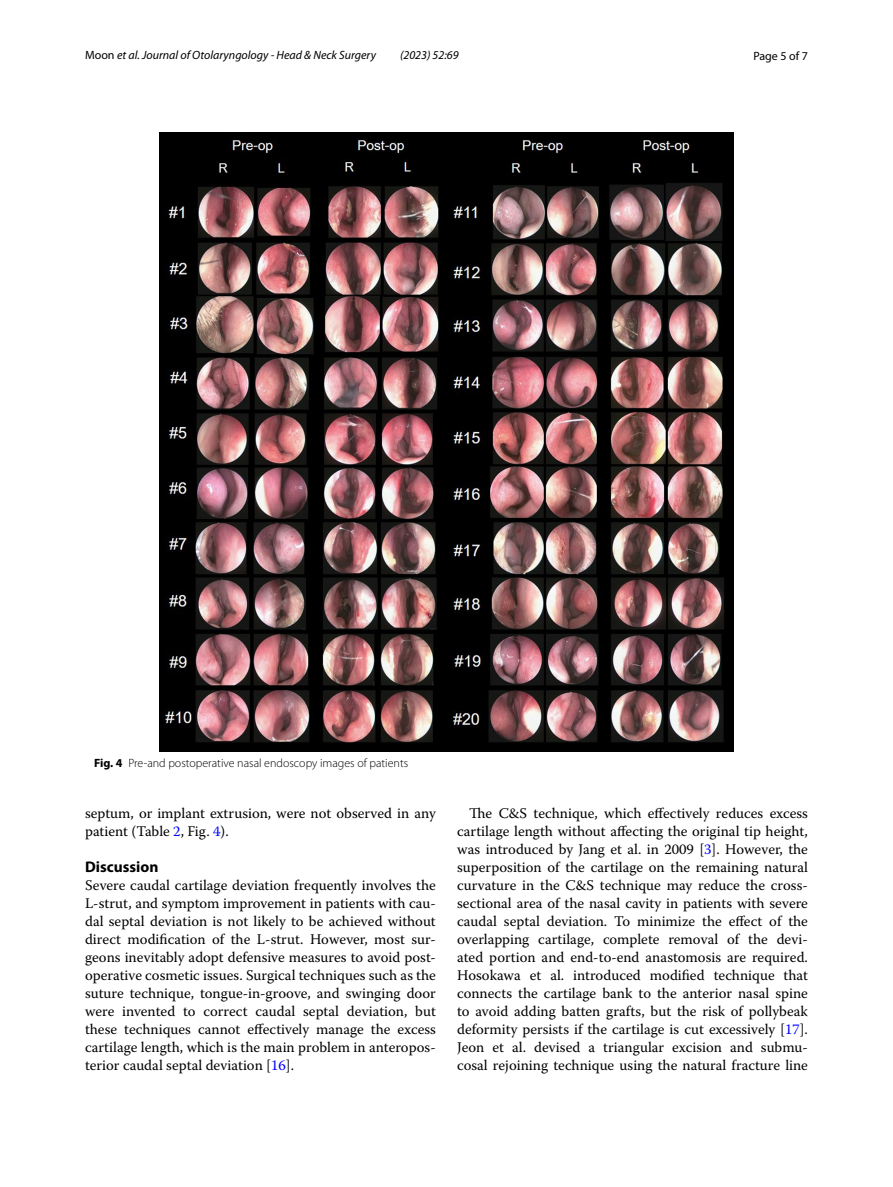
<style>
.page{position:relative;width:893px;height:1187px;background:#fff}
.page>*{position:absolute;margin:0;border:0;box-sizing:border-box;transform-origin:0 0}
.t1{font:700 15.45px "Myriad Pro";color:#000}
.t2{font:14.7px/18px "Warnock Pro";color:#000;text-align:justify}
.t3{font:italic 12px "Myriad Pro";color:#000}
.t4{font:300 12px "Myriad Pro";color:#000}
.t5{font:12px "Myriad Pro";color:#000}
.s1{font-style:normal}
.s2{font-weight:700}
.s3{color:#00f}
</style>
<div class="page">
<img style="left:159px;top:133px;width:574px;height:618px">
<p class="t3" style="left:85px;top:48px;width:292px"><span class="s1">Moon</span> et al. Journal of Otolaryngology - Head &amp; Neck Surgery</p>
<p class="t3" style="left:400px;top:48px;width:60px">(2023) 52:69</p>
<p class="t5" style="left:753px;top:48px;width:56px">Page 5 of 7</p>
<p class="t4" style="left:94px;top:756px;width:316px"><span class="s2">Fig. 4</span> Pre-and postoperative nasal endoscopy images of patients</p>
<p class="t2" style="left:85px;top:803px;width:352px">septum, or implant extrusion, were not observed in any patient (Table <span class="s3">2</span>, Fig. <span class="s3">4</span>).</p>
<p class="t1" style="left:85px;top:856px;width:75px">Discussion</p>
<p class="t2" style="left:85px;top:875px;width:352px">Severe caudal cartilage deviation frequently involves the L-strut, and symptom improvement in patients with cau&shy;dal septal deviation is not likely to be achieved without direct modification of the L-strut. However, most sur&shy;geons inevitably adopt defensive measures to avoid post&shy;operative cosmetic issues. Surgical techniques such as the suture technique, tongue-in-groove, and swinging door were invented to correct caudal septal deviation, but these techniques cannot effectively manage the excess cartilage length, which is the main problem in anteropos&shy;terior caudal septal deviation [<span class="s3">16</span>].</p>
<p class="t2" style="left:457px;top:803px;width:352px;text-indent:12px">The C&amp;S technique, which effectively reduces excess cartilage length without affecting the original tip height, was introduced by Jang et al. in 2009 [<span class="s3">3</span>]. However, the superposition of the cartilage on the remaining natural curvature in the C&amp;S technique may reduce the cross&shy;sectional area of the nasal cavity in patients with severe caudal septal deviation. To minimize the effect of the overlapping cartilage, complete removal of the devi&shy;ated portion and end-to-end anastomosis are required.<br>Hosokawa et al. introduced modified technique that connects the cartilage bank to the anterior nasal spine to avoid adding batten grafts, but the risk of pollybeak deformity persists if the cartilage is cut excessively [<span class="s3">17</span>].<br>Jeon et al. devised a triangular excision and submu&shy;cosal rejoining technique using the natural fracture line</p>
</div>
